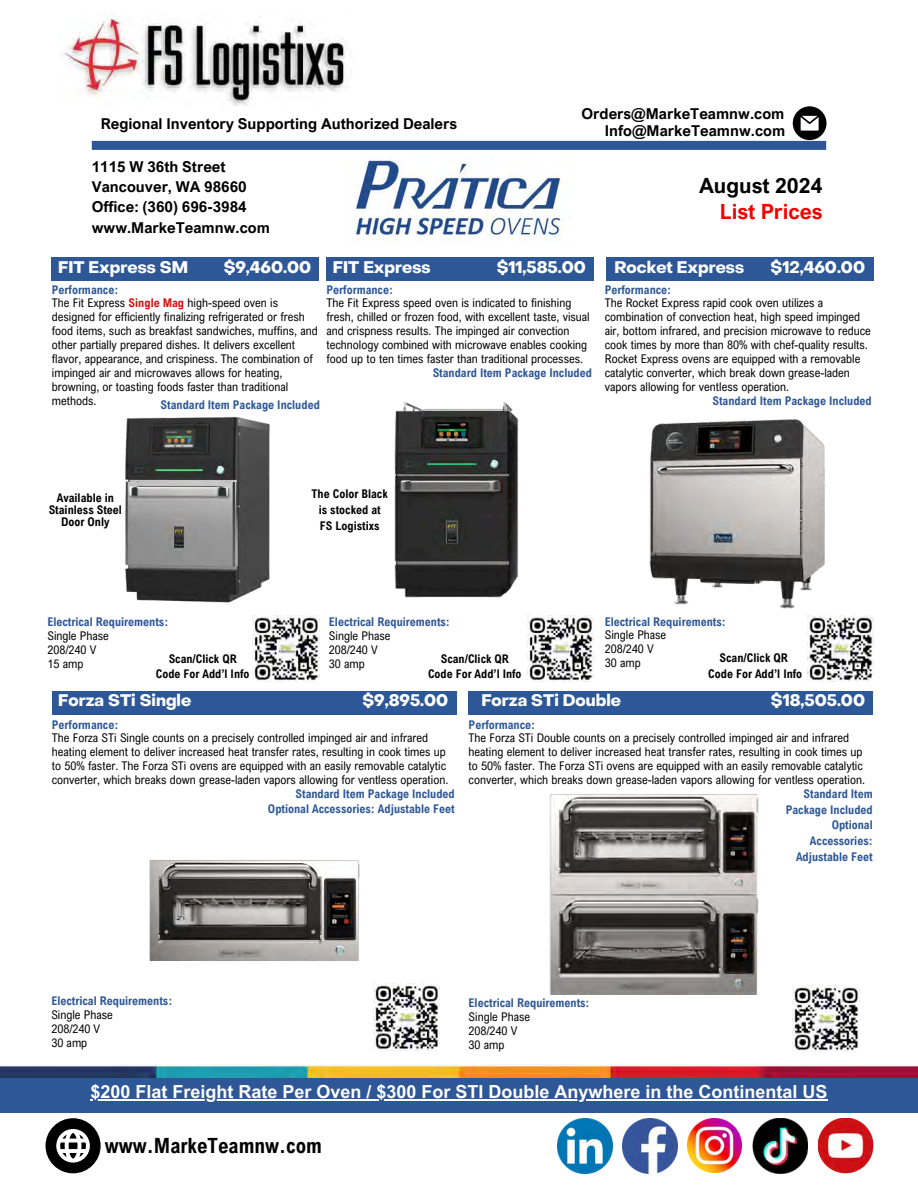
<style>
.page{position:relative;width:918px;height:1188px;background:#fff}
.page>*{position:absolute;margin:0;border:0;box-sizing:border-box;transform-origin:0 0}
.t1{font:700 21px "Arial Nova Cond";color:#000}
.t2{font:700 21px "Arial Nova";color:#000}
.t3{font:700 21px "Arial Nova";color:#f40000}
.t4{font:700 18px "Arial MT Pro";color:#fff}
.t5{font:700 16.5px "Object Sans";color:#fff}
.t6{font:700 15px/20.2px "Arial Nova";color:#000}
.t7{font:12px/14px "Arial Nova Cond";color:#000}
.t8{font:700 12px/16px "Arial Nova Cond";color:#2d5796;text-align:right}
.t9{font:700 12px/16px "Arial Nova Cond";color:#000;text-align:center}
.s1{font-weight:700;color:#d80f0f}
</style>
<div class="page">
<img style="left:60px;top:16px;width:288px;height:89px">
<div style="left:92px;top:141px;width:734px;height:9px;background:#2d5796"></div>
<div style="left:52px;top:691px;width:404px;height:24px;background:#2d5796"></div>
<div style="left:469px;top:691px;width:404px;height:24px;background:#2d5796"></div>
<img style="left:549px;top:794px;width:210px;height:200px">
<img style="left:149px;top:860px;width:211px;height:101px">
<svg style="left:793px;top:106px;width:34px;height:34px"></svg>
<div style="left:52px;top:257px;width:267px;height:24px;background:#2d5796"></div>
<div style="left:326px;top:257px;width:267px;height:24px;background:#2d5796"></div>
<div style="left:606px;top:257px;width:267px;height:24px;background:#2d5796"></div>
<img style="left:355px;top:158px;width:207px;height:83px">
<img style="left:649px;top:419px;width:176px;height:190px">
<div style="left:0;top:1077px;width:918px;height:36px;background:#2d5796"></div>
<img style="left:0;top:1065px;width:918px;height:12px">
<hr style="left:90px;top:1099px;width:738px;height:1px;background:#fff">
<img style="left:373px;top:984px;width:66px;height:66px">
<img style="left:793px;top:985px;width:66px;height:67px">
<img style="left:807px;top:615px;width:67px;height:66px">
<img style="left:394px;top:402px;width:125px;height:196px">
<img style="left:527px;top:615px;width:66px;height:66px">
<img style="left:125px;top:416px;width:145px;height:187px">
<img style="left:253px;top:615px;width:66px;height:66px">
<img style="left:557px;top:1118px;width:55px;height:55px">
<img style="left:623px;top:1118px;width:55px;height:55px">
<img style="left:688px;top:1118px;width:54px;height:54px">
<img style="left:752px;top:1118px;width:56px;height:55px">
<img style="left:818px;top:1118px;width:55px;height:55px">
<svg style="left:46px;top:1118px;width:55px;height:55px"></svg>
<p class="t6" style="left:101px;top:113px;width:358px">Regional Inventory Supporting Authorized Dealers</p>
<p class="t6" style="left:92px;top:156px;width:180px">1115 W 36th Street<br>Vancouver, WA 98660<br>Office: (360) 696-3984 www.MarkeTeamnw.com</p>
<p class="t6" style="left:581px;top:103px;width:204px">Orders@MarkeTeamnw.com</p>
<h2 class="t6" style="left:605px;top:121px;width:182px">Info@MarkeTeamnw.com</h2>
<p class="t2" style="left:699px;top:173px;width:125px">August 2024</p>
<p class="t3" style="left:720px;top:198px;width:104px">List Prices</p>
<p class="t5" style="left:58px;top:260px;width:131px">FIT Express SM</p>
<p class="t5" style="left:224px;top:260px;width:89px">$9,460.00</p>
<p class="t7" style="left:52px;top:296px;width:267px">The Fit Express <span class="s1">Single Mag</span> high-speed oven is designed for efficiently finalizing refrigerated or fresh food items, such as breakfast sandwiches, muffins, and other partially prepared dishes. It delivers excellent flavor, appearance, and crispiness. The combination of impinged air and microwaves allows for heating, browning, or toasting foods faster than traditional methods.</p>
<h4 class="t5" style="left:333px;top:260px;width:99px">FIT Express</h4>
<h4 class="t5" style="left:497px;top:260px;width:91px">$11,585.00</h4>
<p class="t8" style="left:327px;top:281px;width:68px">Performance:</p>
<h4 class="t7" style="left:327px;top:296px;width:265px">The Fit Express speed oven is indicated to finishing fresh, chilled or frozen food, with excellent taste, visual and crispness results. The impinged air convection technology combined with microwave enables cooking food up to ten times faster than traditional processes.</h4>
<p class="t8" style="left:52px;top:281px;width:68px">Performance:</p>
<h2 class="t8" style="left:433px;top:365px;width:161px">Standard Item Package Included</h2>
<p class="t8" style="left:161px;top:396px;width:161px">Standard Item Package Included</p>
<p class="t5" style="left:615px;top:260px;width:131px">Rocket Express</p>
<h2 class="t5" style="left:771px;top:260px;width:96px">$12,460.00</h2>
<h2 class="t7" style="left:605px;top:296px;width:268px">The Rocket Express rapid cook oven utilizes a combination of convection heat, high speed impinged air, bottom infrared, and precision microwave to reduce cook times by more than 80% with chef-quality results.<br>Rocket Express ovens are equipped with a removable catalytic converter, which break down grease-laden vapors allowing for ventless operation.</h2>
<h4 class="t8" style="left:605px;top:281px;width:68px">Performance:</h4>
<p class="t8" style="left:712px;top:392px;width:161px">Standard Item Package Included</p>
<p class="t9" style="left:49px;top:491px;width:75px;line-height:12px">Available in<br>Stainless Steel<br>Door Only</p>
<h2 class="t9" style="left:312px;top:485px;width:78px">The Color Black is stocked at<br>FS Logistixs</h2>
<h4 class="t8" style="left:47px;top:613px;width:123px">Electrical Requirements:</h4>
<h4 class="t7" style="left:47px;top:628px;width:63px">Single Phase</h4>
<p class="t7" style="left:47px;top:642px;width:50px">208/240 V</p>
<p class="t7" style="left:47px;top:656px;width:37px">15 amp</p>
<h4 class="t9" style="left:156px;top:650px;width:95px">Scan/Click QR<br>Code For Add’l Info</h4>
<p class="t8" style="left:329px;top:613px;width:123px">Electrical Requirements:</p>
<h4 class="t7" style="left:329px;top:629px;width:63px">Single Phase</h4>
<p class="t7" style="left:329px;top:643px;width:50px">208/240 V</p>
<p class="t7" style="left:329px;top:657px;width:37px">30 amp</p>
<h4 class="t9" style="left:428px;top:650px;width:95px">Scan/Click QR<br>Code For Add’l Info</h4>
<p class="t8" style="left:605px;top:613px;width:123px">Electrical Requirements:</p>
<h4 class="t7" style="left:605px;top:628px;width:63px">Single Phase</h4>
<p class="t7" style="left:605px;top:642px;width:50px">208/240 V</p>
<h4 class="t7" style="left:605px;top:656px;width:37px">30 amp</h4>
<p class="t9" style="left:708px;top:650px;width:96px">Scan/Click QR<br>Code For Add’l Info</p>
<p class="t5" style="left:58px;top:694px;width:134px">Forza STi Single</p>
<p class="t5" style="left:363px;top:694px;width:87px">$9,895.00</p>
<p class="t5" style="left:481px;top:694px;width:141px">Forza STi Double</p>
<h4 class="t5" style="left:771px;top:694px;width:96px">$18,505.00</h4>
<h2 class="t7" style="left:52px;top:731px;width:398px">The Forza STi Single counts on a precisely controlled impinged air and infrared heating element to deliver increased heat transfer rates, resulting in cook times up to 50% faster. The Forza STi ovens are equipped with an easily removable catalytic converter, which breaks down grease-laden vapors allowing for ventless operation.</h2>
<h2 class="t8" style="left:52px;top:716px;width:68px">Performance:</h2>
<p class="t8" style="left:469px;top:716px;width:68px">Performance:</p>
<h4 class="t7" style="left:469px;top:731px;width:398px">The Forza STi Double counts on a precisely controlled impinged air and infrared heating element to deliver increased heat transfer rates, resulting in cook times up to 50% faster. The Forza STi ovens are equipped with an easily removable catalytic converter, which breaks down grease-laden vapors allowing for ventless operation.</h4>
<h4 class="t8" style="left:51px;top:993px;width:123px">Electrical Requirements:</h4>
<h4 class="t7" style="left:51px;top:1007px;width:63px">Single Phase</h4>
<p class="t7" style="left:51px;top:1021px;width:50px">208/240 V</p>
<h4 class="t7" style="left:51px;top:1035px;width:37px">30 amp</h4>
<h1 class="t8" style="left:296px;top:785px;width:161px">Standard Item Package Included</h1>
<p class="t8" style="left:804px;top:785px;width:71px">Standard Item</p>
<p class="t8" style="left:268px;top:800px;width:188px">Optional Accessories: Adjustable Feet</p>
<p class="t8" style="left:786px;top:801px;width:89px">Package Included</p>
<p class="t8" style="left:796px;top:816px;width:78px">Optional<br>Accessories:<br>Adjustable Feet</p>
<h4 class="t8" style="left:469px;top:994px;width:123px">Electrical Requirements:</h4>
<h2 class="t7" style="left:469px;top:1009px;width:63px">Single Phase</h2>
<h4 class="t7" style="left:469px;top:1023px;width:50px">208/240 V</h4>
<p class="t7" style="left:469px;top:1037px;width:37px">30 amp</p>
<p class="t4" style="left:90px;top:1085px;width:739px">$200 Flat Freight Rate Per Oven / $300 For STI Double Anywhere in the Continental US</p>
<p class="t1" style="left:105px;top:1132px;width:219px">www.MarkeTeamnw.com</p>
</div>
